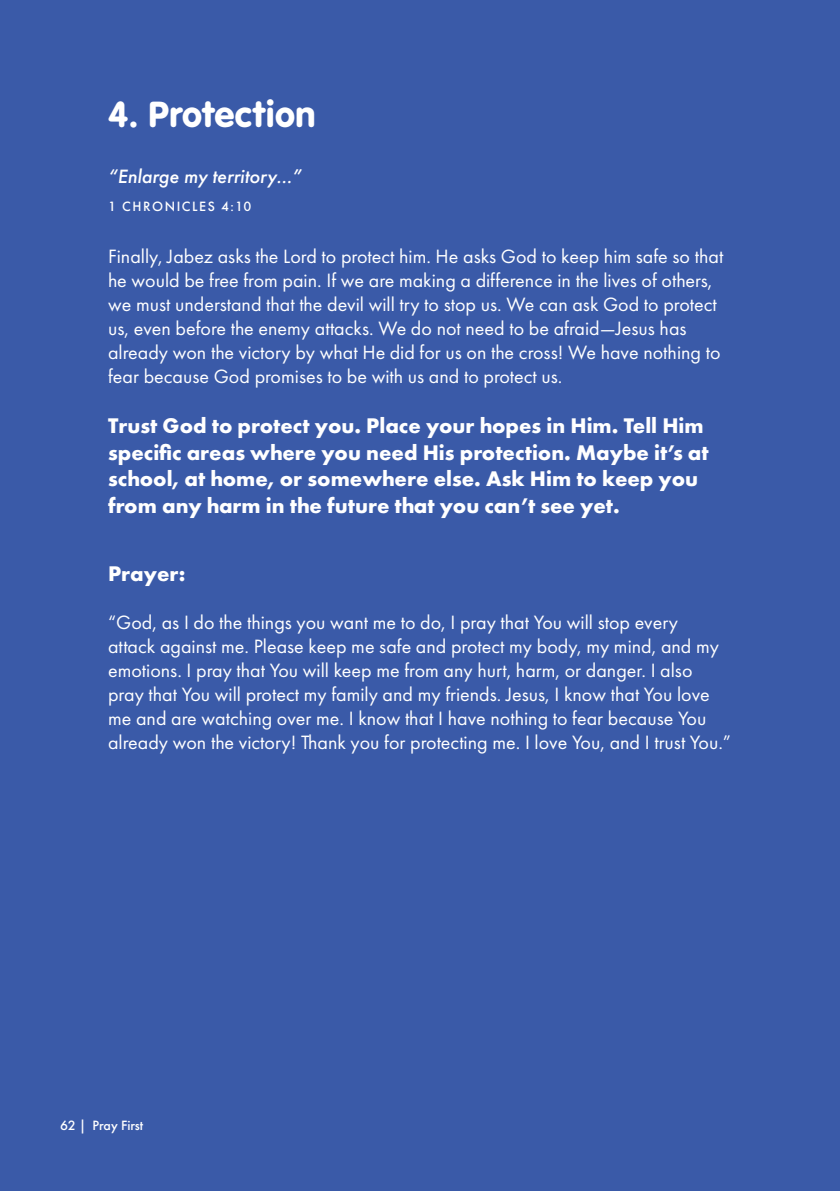
<style>
.page{position:relative;width:840px;height:1191px;background:#fff}
.page>*{position:absolute;margin:0;border:0;box-sizing:border-box;transform-origin:0 0}
.Bold{font:38px "VAG Rundschrift D";color:#fff}
.Bold-2{font:700 22px/26.4px "Futura PT";color:#fff}
.t1{font:20px/24px "Futura PT";color:#fff}
.Scripture{font:italic 500 20px "Futura PT";color:#fff}
.Scripture-2{font:500 14px "Futura PT";letter-spacing:.11em;color:#fff}
.Scripture-3{font:500 14px "Futura PT";color:#fff}
</style>
<div class="page">
<div style="left:0;top:0;width:839px;height:1191px;background:#3a5aa8"></div>
<p class="Bold" style="left:108px;top:92px;width:209px">4. Protection</p>
<p class="Scripture" style="left:108px;top:164px;width:196px">“Enlarge my territory…”</p>
<p class="Scripture-2" style="left:108px;top:198px;width:145px">1 CHRONICLES 4:10</p>
<p class="t1" style="left:108px;top:244px;width:616px">Finally, Jabez asks the Lord to protect him. He asks God to keep him safe so that he would be free from pain. If we are making a difference in the lives of others, we must understand that the devil will try to stop us. We can ask God to protect us, even before the enemy attacks. We do not need to be afraid—Jesus has already won the victory by what He did for us on the cross! We have nothing to fear because God promises to be with us and to protect us.</p>
<p class="Bold-2" style="left:108px;top:412px;width:601px">Trust God to protect you. Place your hopes in Him. Tell Him specific areas where you need His protection. Maybe it’s at school, at home, or somewhere else. Ask Him to keep you from any harm in the future that you can’t see yet.</p>
<p class="Bold-2" style="left:108px;top:559px;width:79px">Prayer:</p>
<p class="t1" style="left:108px;top:610px;width:624px">“God, as I do the things you want me to do, I pray that You will stop every<br>attack against me. Please keep me safe and protect my body, my mind, and my emotions. I pray that You will keep me from any hurt, harm, or danger. I also pray that You will protect my family and my friends. Jesus, I know that You love me and are watching over me. I know that I have nothing to fear because You already won the victory! Thank you for protecting me. I love You, and I trust You.”</p>
<p class="Scripture-3" style="left:60px;top:1117px;width:84px">62 | Pray First</p>
</div>
